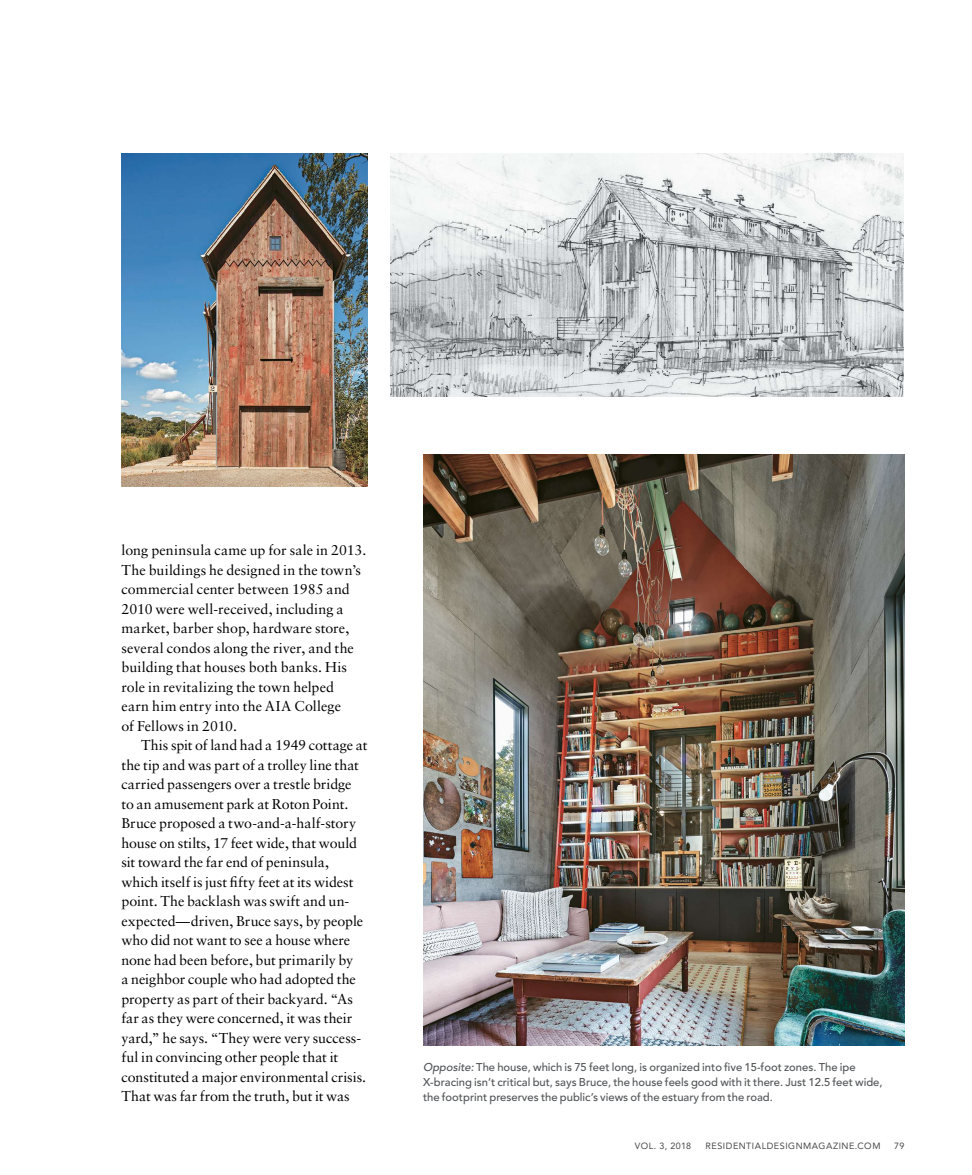
<style>
.page{position:relative;width:972px;height:1175px;background:#fff}
.page>*{position:absolute;margin:0;border:0;box-sizing:border-box;transform-origin:0 0}
.t1{font:14.25px "Sabon LT Pro";color:#000}
.t2{font:14.25px "Sabon LT Pro";letter-spacing:.02em;color:#000}
.t3{font:500 11.25px/15.3px "Avenir";color:#515355}
.t4{font:9px "Avenir";letter-spacing:.055em;color:#464749}
.s1{font-style:italic}
</style>
<div class="page">
<img style="left:423px;top:454px;width:481px;height:591px">
<img style="left:122px;top:153px;width:246px;height:333px">
<img style="left:390px;top:153px;width:513px;height:243px">
<p class="t1" style="left:122px;top:545px;width:246px">long peninsula came up for sale in 2013.</p>
<p class="t1" style="left:122px;top:564px;width:241px">The buildings he designed in the town’s</p>
<p class="t1" style="left:122px;top:584px;width:230px">commercial center between 1985 and</p>
<p class="t1" style="left:122px;top:603px;width:224px">2010 were well-received, including a</p>
<p class="t1" style="left:122px;top:623px;width:229px">market, barber shop, hardware store,</p>
<p class="t1" style="left:122px;top:642px;width:234px">several condos along the river, and the</p>
<p class="t1" style="left:122px;top:662px;width:227px">building that houses both banks. His</p>
<p class="t1" style="left:122px;top:681px;width:214px">role in revitalizing the town helped</p>
<p class="t2" style="left:122px;top:701px;width:221px">earn him entry into the AIA College</p>
<p class="t1" style="left:122px;top:720px;width:117px">of Fellows in 2010.</p>
<p class="t1" style="left:141px;top:740px;width:228px">This spit of land had a 1949 cottage at</p>
<p class="t1" style="left:122px;top:759px;width:239px">the tip and was part of a trolley line that</p>
<p class="t1" style="left:122px;top:779px;width:232px">carried passengers over a trestle bridge</p>
<p class="t1" style="left:122px;top:798px;width:229px">to an amusement park at Roton Point.</p>
<p class="t1" style="left:122px;top:818px;width:236px">Bruce proposed a two-and-a-half-story</p>
<p class="t1" style="left:122px;top:837px;width:237px">house on stilts, 17 feet wide, that would</p>
<p class="t1" style="left:122px;top:857px;width:209px">sit toward the far end of peninsula,</p>
<p class="t1" style="left:122px;top:876px;width:234px">which itself is just fifty feet at its widest</p>
<p class="t1" style="left:122px;top:896px;width:229px">point. The backlash was swift and un-</p>
<p class="t1" style="left:122px;top:915px;width:243px">expected—driven, Bruce says, by people</p>
<p class="t1" style="left:122px;top:935px;width:230px">who did not want to see a house where</p>
<p class="t1" style="left:122px;top:954px;width:233px">none had been before, but primarily by</p>
<p class="t1" style="left:122px;top:974px;width:236px">a neighbor couple who had adopted the</p>
<p class="t1" style="left:122px;top:993px;width:233px">property as part of their backyard. “As</p>
<p class="t1" style="left:122px;top:1013px;width:232px">far as they were concerned, it was their</p>
<p class="t1" style="left:122px;top:1032px;width:241px">yard,” he says. “They were very success-</p>
<p class="t1" style="left:122px;top:1052px;width:218px">ful in convincing other people that it</p>
<p class="t1" style="left:122px;top:1071px;width:246px">constituted a major environmental crisis.</p>
<p class="t1" style="left:122px;top:1091px;width:230px">That was far from the truth, but it was</p>
<p class="t3" style="left:423px;top:1060px;width:461px"><span class="s1">Opposite:</span> The house, which is 75 feet long, is organized into five 15-foot zones. The ipe<br>X-bracing isn’t critical but, says Bruce, the house feels good with it there. Just 12.5 feet wide, the footprint preserves the public’s views of the estuary from the road.</p>
<p class="t4" style="left:635px;top:1140px;width:58px">VOL. 3, 2018</p>
<p class="t4" style="left:706px;top:1140px;width:176px">RESIDENTIALDESIGNMAGAZINE.COM</p>
<p class="t4" style="left:894px;top:1140px;width:12px">79</p>
</div>
